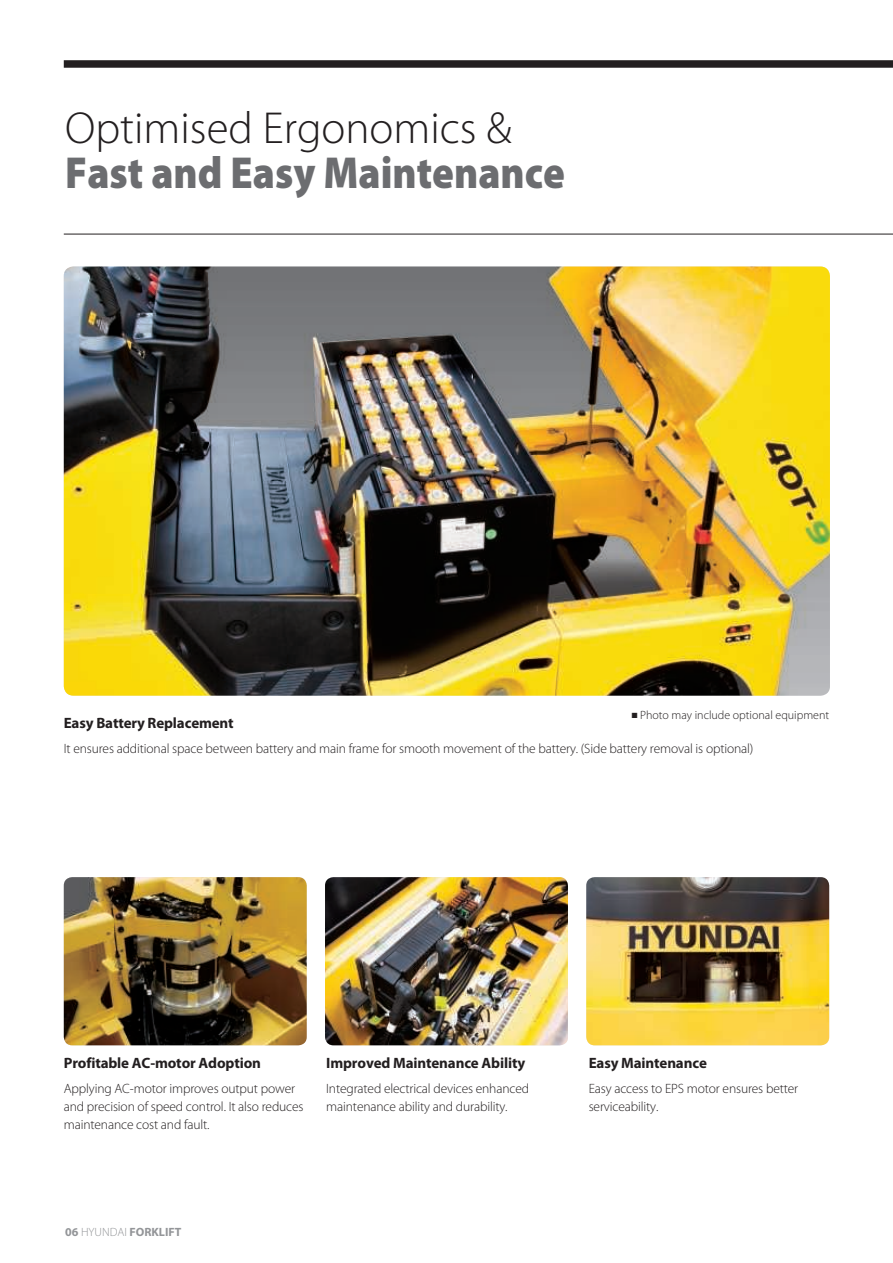
<style>
.page{position:relative;width:893px;height:1263px;background:#fff}
.page>*{position:absolute;margin:0;border:0;box-sizing:border-box;transform-origin:0 0}
.t1{font:900 45px "Myriad Pro";color:#6c6d70;scale:.9 1}
.t2{font:300 45px "Myriad Pro";color:#231f20}
.t3{font:700 15px "Myriad Pro";letter-spacing:-.01em;color:#231f20}
.t4{font:300 13.5px/18px "Myriad Pro";letter-spacing:-.01em;color:#231f20}
.t5{font:300 12px "Myriad Pro";color:#231f20}
.t6{font:700 12px "Myriad Pro";color:#939598}
.s1{font-weight:300}
</style>
<div class="page">
<hr style="left:64px;top:234px;width:829px;height:1px;background:#231f20">
<div style="left:64px;top:60px;width:829px;height:8px;background:#231f20"></div>
<img style="left:64px;top:266px;width:766px;height:430px">
<img style="left:325px;top:877px;width:243px;height:168px">
<img style="left:586px;top:877px;width:243px;height:168px">
<img style="left:64px;top:877px;width:243px;height:168px">
<h1 class="t2" style="left:65px;top:103px;width:448px">Optimised Ergonomics &amp;</h1>
<h1 class="t1" style="left:65px;top:147px;width:557px">Fast and Easy Maintenance</h1>
<p class="t5" style="left:632px;top:709px;width:199px">■ Photo may include optional equipment</p>
<p class="t3" style="left:64px;top:715px;width:171px">Easy Battery Replacement</p>
<p class="t4" style="left:64px;top:739px;width:691px">It ensures additional space between battery and main frame for smooth movement of the battery. (Side battery removal is optional)</p>
<p class="t3" style="left:64px;top:1055px;width:199px">Profitable AC-motor Adoption</p>
<p class="t4" style="left:64px;top:1079px;width:241px">Applying AC-motor improves output power and precision of speed control. It also reduces maintenance cost and fault.</p>
<p class="t3" style="left:326px;top:1055px;width:200px">Improved Maintenance Ability</p>
<p class="t4" style="left:326px;top:1079px;width:204px">Integrated electrical devices enhanced maintenance ability and durability.</p>
<p class="t6" style="left:65px;top:1225px;width:118px">06 <span class="s1">HYUNDAI</span> FORKLIFT</p>
<p class="t3" style="left:589px;top:1055px;width:120px">Easy Maintenance</p>
<p class="t4" style="left:589px;top:1079px;width:211px">Easy access to EPS motor ensures better serviceability.</p>
</div>
